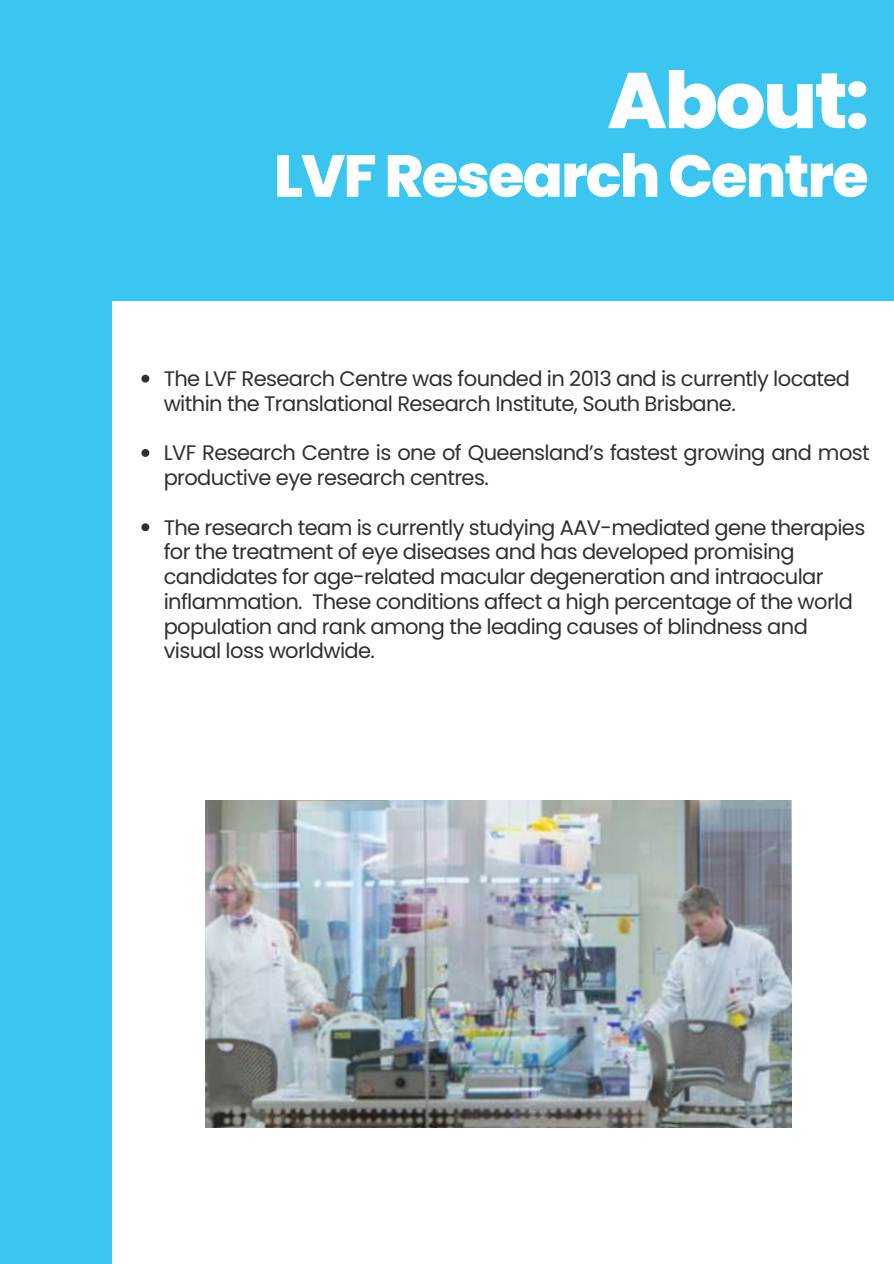
<style>
.page{position:relative;width:894px;height:1264px;background:#fff}
.page>*{position:absolute;margin:0;border:0;box-sizing:border-box;transform-origin:0 0}
.t1{font:800 78.6px "Poppins";letter-spacing:-.03em;color:#fff}
.t2{font:800 59.1px "Poppins";letter-spacing:-.03em;color:#fff}
.t3{font:21px/24.8px "Poppins";letter-spacing:-.03em;color:#303030}
</style>
<div class="page">
<div style="left:0;top:0;width:893px;height:301px;background:#3bc6f1"></div>
<div style="left:0;top:301px;width:112px;height:962px;background:#3bc6f1"></div>
<img style="left:206px;top:801px;width:585px;height:326px">
<svg style="left:141px;top:375px;width:8px;height:7px"></svg>
<svg style="left:141px;top:449px;width:8px;height:8px"></svg>
<svg style="left:141px;top:523px;width:8px;height:8px"></svg>
<h1 class="t1" style="left:607px;top:46px;width:263px">About:</h1>
<h2 class="t2" style="left:274px;top:135px;width:596px">LVF Research Centre</h2>
<p class="t3" style="left:164px;top:366px;width:687px">The LVF Research Centre was founded in 2013 and is currently located within the Translational Research Institute, South Brisbane.</p>
<p class="t3" style="left:164px;top:440px;width:707px">LVF Research Centre is one of Queensland’s fastest growing and most productive eye research centres.</p>
<p class="t3" style="left:164px;top:515px;width:703px">The research team is currently studying AAV-mediated gene therapies for the treatment of eye diseases and has developed promising candidates for age-related macular degeneration and intraocular inflammation. These conditions affect a high percentage of the world population and rank among the leading causes of blindness and visual loss worldwide.</p>
</div>
